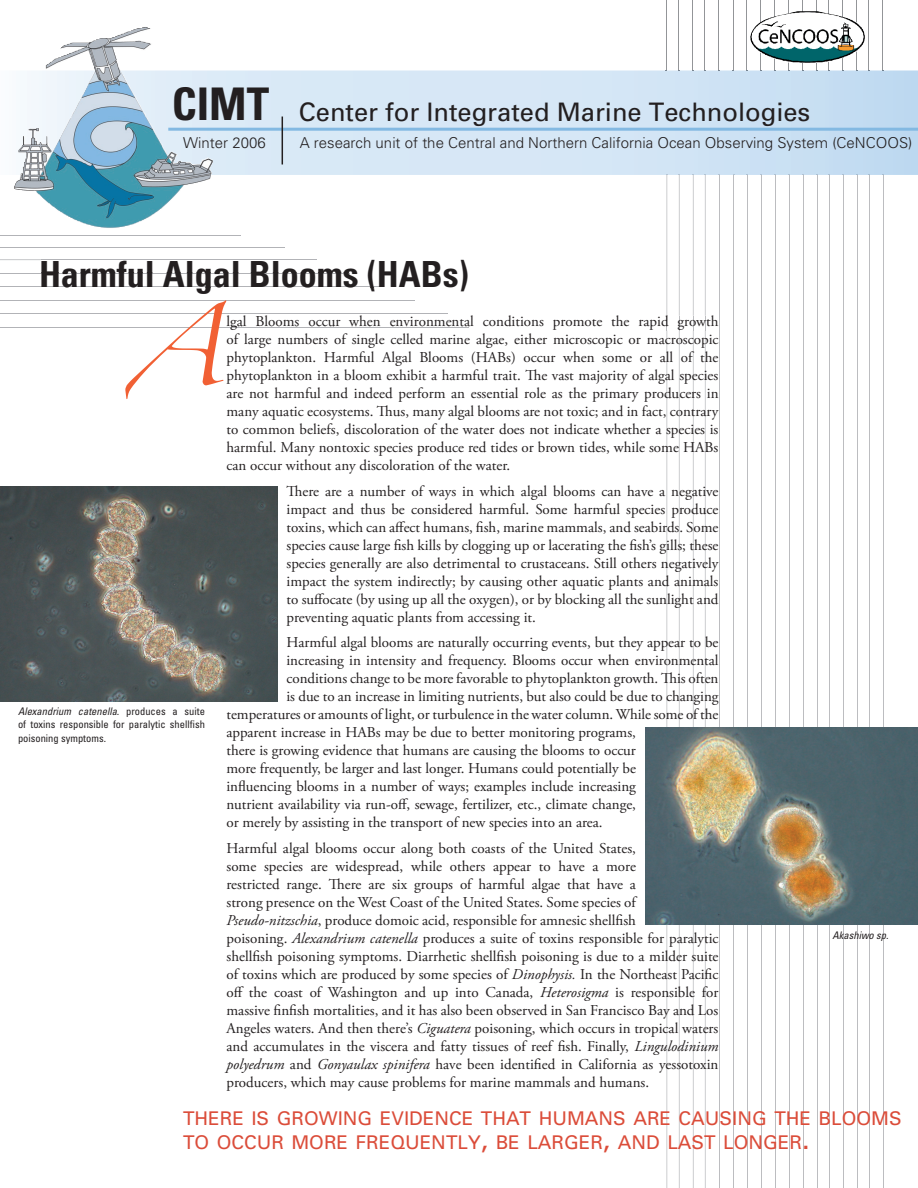
<style>
.page{position:relative;width:918px;height:1188px;background:#fff}
.page>*{position:absolute;margin:0;border:0;box-sizing:border-box;transform-origin:0 0}
.t1{font:72px "Zapfino";color:#f16034}
.t2{font:700 condensed 36px "Univers";color:#231f20}
.t3{font:25.5px "Univers";color:#231f20}
.t4{font:18.9px/24px "Univers";color:#db4c39}
.t5{font:15px/18px "Adobe Garamond Pro";color:#231f20;text-align:justify}
.t6{font:300 15px "Univers";color:#231f20}
.t7{font:condensed 10.5px/13.5px "Univers";color:#231f20;text-align:justify}
.t8{font:italic condensed 10.5px "Univers";color:#231f20}
.s1{font-weight:700;font-stretch:condensed;font-size:45px}
.s2{font-style:italic}
.s3{font-size:27px}
</style>
<div class="page">
<hr style="left:666px;top:175px;width:1px;height:141px;background:#bcbdc0">
<hr style="left:666px;top:331px;width:1px;height:857px;background:#bcbdc0">
<svg style="left:666px;top:316px;width:1px;height:15px"></svg>
<hr style="left:679px;top:175px;width:1px;height:141px;background:#bcbdc0">
<hr style="left:679px;top:331px;width:1px;height:857px;background:#bcbdc0">
<svg style="left:679px;top:316px;width:1px;height:15px"></svg>
<hr style="left:693px;top:175px;width:1px;height:141px;background:#bcbdc0">
<hr style="left:693px;top:331px;width:1px;height:857px;background:#bcbdc0">
<svg style="left:693px;top:316px;width:1px;height:15px"></svg>
<hr style="left:705px;top:175px;width:1px;height:141px;background:#bcbdc0">
<hr style="left:705px;top:331px;width:1px;height:857px;background:#bcbdc0">
<svg style="left:705px;top:316px;width:1px;height:15px"></svg>
<hr style="left:719px;top:175px;width:1px;height:1013px;background:#bcbdc0">
<hr style="left:733px;top:175px;width:1px;height:1013px;background:#bcbdc0">
<hr style="left:747px;top:175px;width:1px;height:1013px;background:#bcbdc0">
<hr style="left:761px;top:175px;width:1px;height:1013px;background:#bcbdc0">
<hr style="left:775px;top:175px;width:1px;height:1013px;background:#bcbdc0">
<hr style="left:789px;top:175px;width:1px;height:1013px;background:#bcbdc0">
<hr style="left:803px;top:175px;width:1px;height:1013px;background:#bcbdc0">
<hr style="left:817px;top:175px;width:1px;height:1013px;background:#bcbdc0">
<hr style="left:829px;top:175px;width:1px;height:1013px;background:#bcbdc0">
<hr style="left:843px;top:175px;width:1px;height:1013px;background:#bcbdc0">
<hr style="left:857px;top:175px;width:1px;height:1013px;background:#bcbdc0">
<hr style="left:869px;top:175px;width:1px;height:1013px;background:#bcbdc0">
<hr style="left:883px;top:175px;width:1px;height:1013px;background:#bcbdc0">
<hr style="left:0;top:235px;width:241px;height:1px;background:#b2b3b7">
<hr style="left:0;top:247px;width:285px;height:1px;background:#b2b3b7">
<svg style="left:0;top:259px;width:317px;height:1px"></svg>
<hr style="left:41px;top:260px;width:276px;height:1px;background:#b2b3b7">
<hr style="left:0;top:273px;width:41px;height:1px;background:#b2b3b7">
<hr style="left:41px;top:273px;width:309px;height:1px;background:#b2b3b7">
<hr style="left:0;top:286px;width:41px;height:1px;background:#b2b3b7">
<hr style="left:41px;top:286px;width:340px;height:1px;background:#b2b3b7">
<hr style="left:0;top:300px;width:414px;height:1px;background:#b2b3b7">
<hr style="left:0;top:313px;width:448px;height:1px;background:#b2b3b7">
<hr style="left:0;top:327px;width:227px;height:1px;background:#b2b3b7">
<hr style="left:227px;top:327px;width:242px;height:1px;background:#b2b3b7">
<svg style="left:18px;top:70px;width:900px;height:105px;background:#d1e4f4"></svg>
<hr style="left:168px;top:128px;width:750px;height:3px;background:#83b9e2">
<hr style="left:282px;top:117px;width:1px;height:47px;background:#231f20">
<img style="left:36px;top:27px;width:177px;height:201px">
<hr style="left:666px;top:0;width:1px;height:70px;background:#939598">
<hr style="left:678px;top:0;width:1px;height:70px;background:#939598">
<hr style="left:692px;top:0;width:1px;height:70px;background:#939598">
<hr style="left:704px;top:0;width:1px;height:70px;background:#939598">
<hr style="left:718px;top:0;width:1px;height:70px;background:#939598">
<hr style="left:733px;top:0;width:1px;height:70px;background:#939598">
<hr style="left:746px;top:0;width:1px;height:70px;background:#939598">
<hr style="left:760px;top:0;width:1px;height:70px;background:#939598">
<hr style="left:774px;top:0;width:1px;height:70px;background:#939598">
<hr style="left:788px;top:0;width:1px;height:70px;background:#939598">
<hr style="left:802px;top:0;width:1px;height:70px;background:#939598">
<hr style="left:816px;top:0;width:1px;height:70px;background:#939598">
<hr style="left:828px;top:0;width:1px;height:70px;background:#939598">
<hr style="left:842px;top:0;width:1px;height:70px;background:#939598">
<hr style="left:856px;top:0;width:1px;height:70px;background:#939598">
<hr style="left:868px;top:0;width:1px;height:70px;background:#939598">
<hr style="left:882px;top:0;width:1px;height:70px;background:#939598">
<img style="left:645px;top:728px;width:273px;height:196px">
<img style="left:0;top:486px;width:278px;height:215px">
<img style="left:750px;top:11px;width:115px;height:52px">
<h3 class="t3" style="left:172px;top:96px;width:640px"><span class="s1">CIMT</span> Center for Integrated Marine Technologies</h3>
<p class="t6" style="left:300px;top:134px;width:614px">A research unit of the Central and Northern California Ocean Observing System (CeNCOOS)</p>
<p class="t6" style="left:183px;top:134px;width:84px">Winter 2006</p>
<h2 class="t2" style="left:39px;top:252px;width:431px">Harmful Algal Blooms (HABs)</h2>
<p class="t5" style="left:226px;top:313px;width:494px">lgal Blooms occur when environmental conditions promote the rapid growth</p>
<h1 class="t1" style="left:128px;top:318px;width:97px">A</h1>
<p class="t5" style="left:226px;top:331px;width:494px">of large numbers of single celled marine algae, either microscopic or macroscopic phytoplankton. Harmful Algal Blooms (HABs) occur when some or all of the phytoplankton in a bloom exhibit a harmful trait. The vast majority of algal species are not harmful and indeed perform an essential role as the primary producers in many aquatic ecosystems. Thus, many algal blooms are not toxic; and in fact, contrary to common beliefs, discoloration of the water does not indicate whether a species is harmful. Many nontoxic species produce red tides or brown tides, while some HABs can occur without any discoloration of the water.</p>
<p class="t5" style="left:286px;top:483px;width:434px">There are a number of ways in which algal blooms can have a negative impact and thus be considered harmful. Some harmful species produce toxins, which can affect humans, fish, marine mammals, and seabirds. Some species cause large fish kills by clogging up or lacerating the fish’s gills; these species generally are also detrimental to crustaceans. Still others negatively impact the system indirectly; by causing other aquatic plants and animals to suffocate (by using up all the oxygen), or by blocking all the sunlight and preventing aquatic plants from accessing it.</p>
<p class="t5" style="left:286px;top:634px;width:433px">Harmful algal blooms are naturally occurring events, but they appear to be</p>
<p class="t5" style="left:286px;top:652px;width:434px">increasing in intensity and frequency. Blooms occur when environmental</p>
<p class="t5" style="left:286px;top:670px;width:433px">conditions change to be more favorable to phytoplankton growth. This often</p>
<p class="t5" style="left:286px;top:688px;width:434px">is due to an increase in limiting nutrients, but also could be due to changing</p>
<p class="t5" style="left:226px;top:706px;width:493px">temperatures or amounts of light, or turbulence in the water column. While some of the</p>
<p class="t5" style="left:226px;top:724px;width:411px">apparent increase in HABs may be due to better monitoring programs,</p>
<p class="t5" style="left:226px;top:742px;width:411px">there is growing evidence that humans are causing the blooms to occur</p>
<p class="t5" style="left:226px;top:760px;width:411px">more frequently, be larger and last longer. Humans could potentially be</p>
<p class="t5" style="left:226px;top:778px;width:411px">influencing blooms in a number of ways; examples include increasing</p>
<p class="t5" style="left:226px;top:796px;width:411px">nutrient availability via run-off, sewage, fertilizer, etc., climate change,</p>
<p class="t5" style="left:226px;top:814px;width:378px">or merely by assisting in the transport of new species into an area.</p>
<p class="t5" style="left:226px;top:840px;width:494px;text-align:left">Harmful algal blooms occur along both coasts of the United States,<br>some species are widespread, while others appear to have a more<br>restricted range. There are six groups of harmful algae that have a<br>strong presence on the West Coast of the United States. Some species of <span class="s2">Pseudo-nitzschia</span>, produce domoic acid, responsible for amnesic shellfish<br>poisoning. <span class="s2">Alexandrium catenella</span> produces a suite of toxins responsible for paralytic shellfish poisoning symptoms. Diarrhetic shellfish poisoning is due to a milder suite of toxins which are produced by some species of <span class="s2">Dinophysis.</span> In the Northeast Pacific off the coast of Washington and up into Canada, <span class="s2">Heterosigma</span> is responsible for massive finfish mortalities, and it has also been observed in San Francisco Bay and Los Angeles waters. And then there’s <span class="s2">Ciguatera</span> poisoning, which occurs in tropical waters and accumulates in the viscera and fatty tissues of reef fish. Finally, <span class="s2">Lingulodinium polyedrum</span> and <span class="s2">Gonyaulax spinifera</span> have been identified in California as yessotoxin producers, which may cause problems for marine mammals and humans.</p>
<p class="t7" style="left:18px;top:704px;width:189px"><span class="s2">Alexandrium catenella.</span> produces a suite of toxins responsible for paralytic shellfish poisoning symptoms.</p>
<p class="t8" style="left:832px;top:928px;width:57px">Akashiwo sp.</p>
<p class="t4" style="left:183px;top:1106px;width:720px">THERE IS GROWING EVIDENCE THAT HUMANS ARE CAUSING THE BLOOMS<br>TO OCCUR MORE FREQUENTLY<span class="s3">,</span> BE LARGER<span class="s3">,</span> AND LAST LONGER<span class="s3">.</span></p>
</div>
